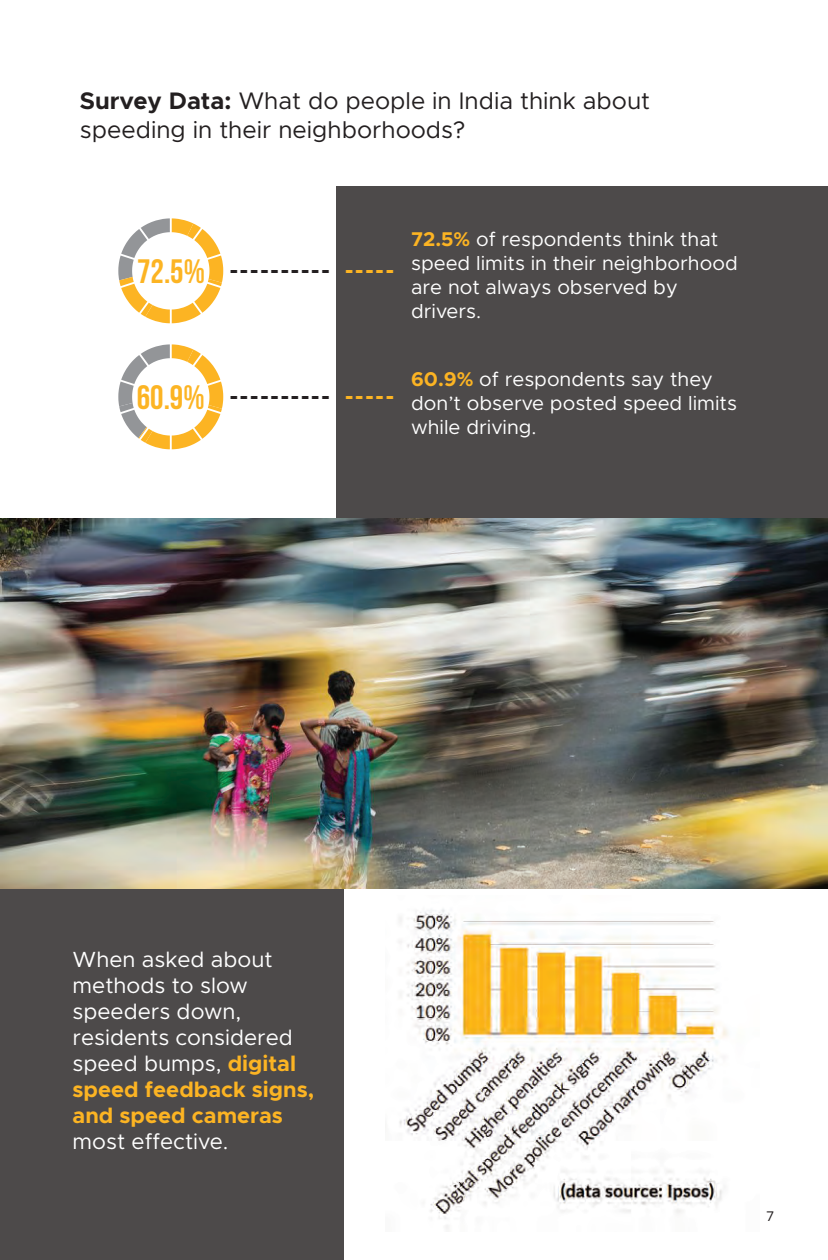
<style>
.page{position:relative;width:828px;height:1260px;background:#fff}
.page>*{position:absolute;margin:0;border:0;box-sizing:border-box;transform-origin:0 0}
.t1{font:700 33.8px "Bebas Neue";color:#fcb423}
.t2{font:24px/28.8px "Metropolis";color:#231f20}
.t3{font:900 24px "Lato";color:#231f20}
.t4{font:22px/26px "Metropolis";color:#fff}
.t5{font:20px/24px "Metropolis";color:#fff}
.t6{font:14px "Metropolis";color:#231f20}
.s1{font-weight:700}
.s2{color:#fcb423}
.s3{font-weight:700;color:#fcb423}
</style>
<div class="page">
<div style="left:0;top:888px;width:343px;height:372px;background:#4d4a4a"></div>
<div style="left:336px;top:186px;width:492px;height:333px;background:#4d4a4a"></div>
<img style="left:399px;top:909px;width:329px;height:320px">
<img style="left:0;top:519px;width:828px;height:369px">
<svg style="left:118px;top:218px;width:105px;height:105px"></svg>
<svg style="left:118px;top:344px;width:105px;height:105px"></svg>
<p class="t2" style="left:80px;top:86px;width:572px"><span class="s1">Survey Data:</span> What do people in India think about speeding in their neighborhoods?</p>
<h1 class="t1" style="left:137px;top:253px;width:69px">72.5%</h1>
<h1 class="t1" style="left:137px;top:379px;width:69px">60.9%</h1>
<p class="t3" style="left:229px;top:252px;width:166px">---------- <span class="s2">-----</span></p>
<p class="t5" style="left:411px;top:228px;width:328px"><span class="s3">72.5%</span> of respondents think that speed limits in their neighborhood are not always observed by drivers.</p>
<p class="t3" style="left:229px;top:378px;width:166px">---------- <span class="s2">-----</span></p>
<p class="t5" style="left:411px;top:368px;width:327px"><span class="s3">60.9%</span> of respondents say they don’t observe posted speed limits while driving.</p>
<p class="t4" style="left:73px;top:946px;width:243px">When asked about methods to slow speeders down, residents considered speed bumps, <span class="s3">digital speed feedback signs, and speed cameras</span></p>
<p class="t4" style="left:73px;top:1128px;width:157px">most effective.</p>
<p class="t6" style="left:766px;top:1208px;width:10px">7</p>
</div>
